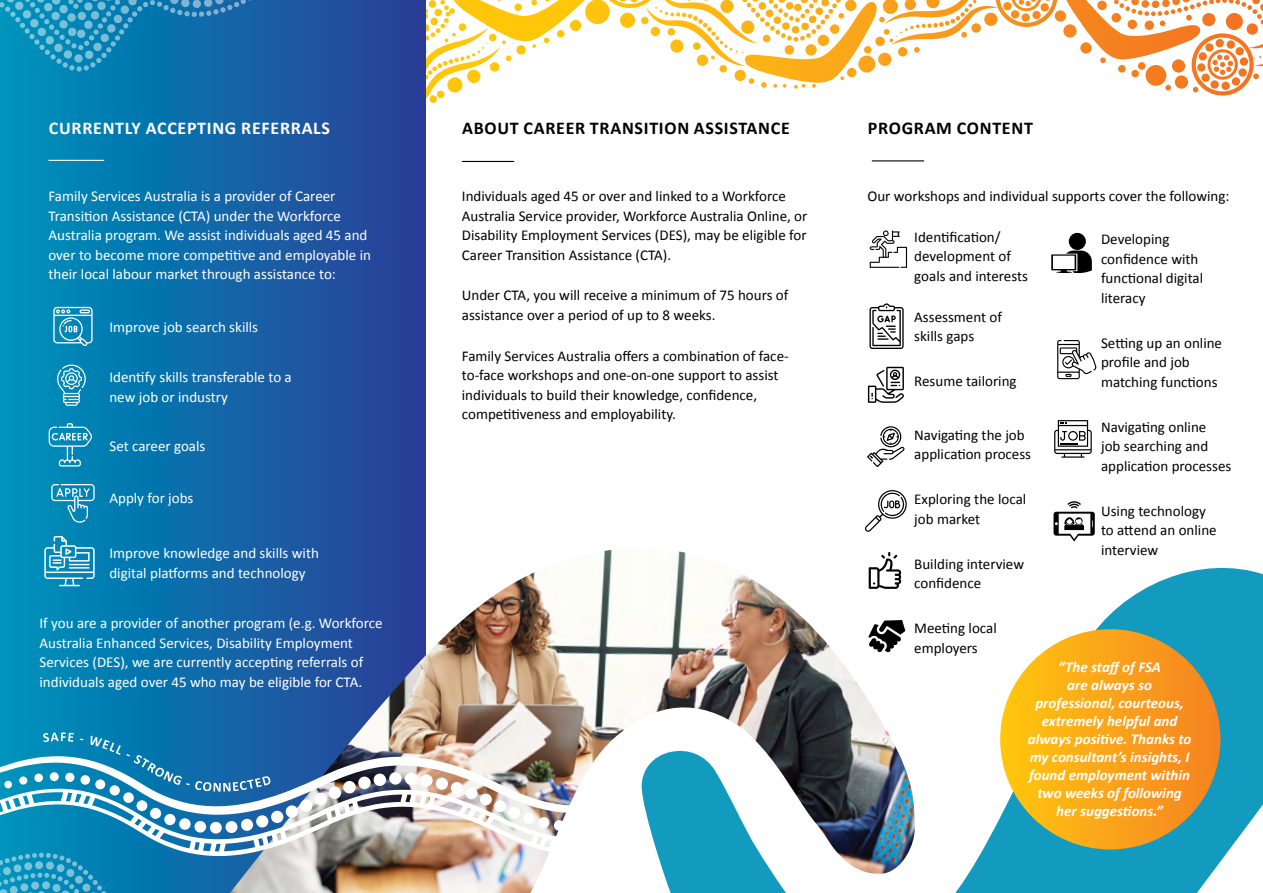
<style>
.page{position:relative;width:1263px;height:893px;background:#fff}
.page>*{position:absolute;margin:0;border:0;box-sizing:border-box;transform-origin:0 0}
.t1{font:700 18px "Calibri";letter-spacing:.04em;color:#000}
.t2{font:700 18px "Calibri";letter-spacing:.04em;color:#fff}
.t3{font:15px/19.5px "Calibri";color:#000}
.t4{font:15px/19.5px "Calibri";color:#fff}
.t5{font:italic 700 15px/18px "Calibri";color:#fff;text-align:center}
</style>
<div class="page">
<svg style="left:426px;top:0;width:837px;height:103px"></svg>
<div style="left:0;top:0;width:425px;height:893px;background:linear-gradient(to right,#0094bb,#2a3d96)"></div>
<hr style="left:48px;top:160px;width:56px;height:1px;background:#fff">
<hr style="left:462px;top:161px;width:52px;height:1px;background:#000">
<hr style="left:872px;top:160px;width:52px;height:1px;background:#000">
<svg style="left:0;top:0;width:253px;height:72px;background:#1984b6"></svg>
<svg style="left:955px;top:567px;width:308px;height:326px;fill:#129abf"></svg>
<img style="left:230px;top:548px;width:685px;height:345px">
<svg style="left:0;top:815px;width:631px;height:41px"></svg>
<svg style="left:0;top:853px;width:106px;height:40px;background:#259ac1"></svg>
<img style="left:0;top:732px;width:631px;height:83px">
<div style="left:1000px;top:629px;width:220px;height:220px;background:linear-gradient(to right,#ffc711,#f58322);border-radius:110px"></div>
<svg style="left:1053px;top:501px;width:42px;height:41px"></svg>
<svg style="left:869px;top:552px;width:32px;height:37px"></svg>
<svg style="left:1057px;top:340px;width:40px;height:39px"></svg>
<svg style="left:868px;top:367px;width:36px;height:36px"></svg>
<svg style="left:868px;top:620px;width:37px;height:32px"></svg>
<svg style="left:1054px;top:420px;width:38px;height:38px"></svg>
<svg style="left:867px;top:426px;width:38px;height:41px"></svg>
<svg style="left:870px;top:230px;width:37px;height:38px"></svg>
<svg style="left:869px;top:303px;width:35px;height:46px"></svg>
<svg style="left:865px;top:490px;width:42px;height:42px"></svg>
<svg style="left:1051px;top:233px;width:41px;height:40px"></svg>
<svg style="left:53px;top:307px;width:40px;height:39px;background:#4ba8ca"></svg>
<svg style="left:51px;top:484px;width:44px;height:40px;background:#329dc3"></svg>
<svg style="left:56px;top:365px;width:32px;height:41px"></svg>
<svg style="left:44px;top:536px;width:51px;height:50px;background:#44a5c8"></svg>
<svg style="left:49px;top:423px;width:43px;height:44px;background:#329dc3"></svg>
<p class="t2" style="left:49px;top:116px;width:283px">CURRENTLY ACCEPTING REFERRALS</p>
<p class="t1" style="left:462px;top:116px;width:329px">ABOUT CAREER TRANSITION ASSISTANCE</p>
<p class="t1" style="left:868px;top:116px;width:167px">PROGRAM CONTENT</p>
<p class="t4" style="left:48px;top:186px;width:324px">Family Services Australia is a provider of Career Transition Assistance (CTA) under the Workforce Australia program. We assist individuals aged 45 and over to become more competitive and employable in their local labour market through assistance to:</p>
<p class="t4" style="left:109px;top:317px;width:150px">Improve job search skills</p>
<p class="t4" style="left:109px;top:367px;width:184px">Identify skills transferable to a new job or industry</p>
<p class="t4" style="left:109px;top:436px;width:98px">Set career goals</p>
<p class="t4" style="left:109px;top:489px;width:86px">Apply for jobs</p>
<p class="t4" style="left:109px;top:544px;width:211px">Improve knowledge and skills with digital platforms and technology</p>
<p class="t4" style="left:39px;top:614px;width:345px">If you are a provider of another program (e.g. Workforce Australia Enhanced Services, Disability Employment Services (DES), we are currently accepting referrals of individuals aged over 45 who may be eligible for CTA.</p>
<p class="t3" style="left:462px;top:186px;width:347px">Individuals aged 45 or over and linked to a Workforce Australia Service provider, Workforce Australia Online, or Disability Employment Services (DES), may be eligible for Career Transition Assistance (CTA).</p>
<p class="t3" style="left:462px;top:286px;width:328px">Under CTA, you will receive a minimum of 75 hours of assistance over a period of up to 8 weeks.</p>
<p class="t3" style="left:462px;top:346px;width:328px">Family Services Australia offers a combination of face&shy;to-face workshops and one-on-one support to assist individuals to build their knowledge, confidence, competitiveness and employability.</p>
<p class="t3" style="left:867px;top:186px;width:364px">Our workshops and individual supports cover the following:</p>
<p class="t3" style="left:914px;top:227px;width:115px">Identification/ development of goals and interests</p>
<p class="t3" style="left:914px;top:307px;width:89px">Assessment of skills gaps</p>
<p class="t3" style="left:914px;top:371px;width:104px">Resume tailoring</p>
<p class="t3" style="left:914px;top:425px;width:118px">Navigating the job application process</p>
<p class="t3" style="left:914px;top:489px;width:114px">Exploring the local job market</p>
<p class="t3" style="left:914px;top:554px;width:111px">Building interview confidence</p>
<p class="t3" style="left:914px;top:618px;width:84px">Meeting local employers</p>
<p class="t3" style="left:1101px;top:229px;width:104px">Developing confidence with functional digital literacy</p>
<p class="t3" style="left:1101px;top:333px;width:123px">Setting up an online profile and job matching functions</p>
<p class="t3" style="left:1101px;top:417px;width:132px">Navigating online<br>job searching and application processes</p>
<p class="t3" style="left:1101px;top:501px;width:117px">Using technology to attend an online interview</p>
<p class="t5" style="left:1028px;top:658px;width:165px">“The staff of FSA<br>are always so professional, courteous, extremely helpful and always positive. Thanks to my consultant’s insights, I found employment within two weeks of following her suggestions.”</p>
</div>
